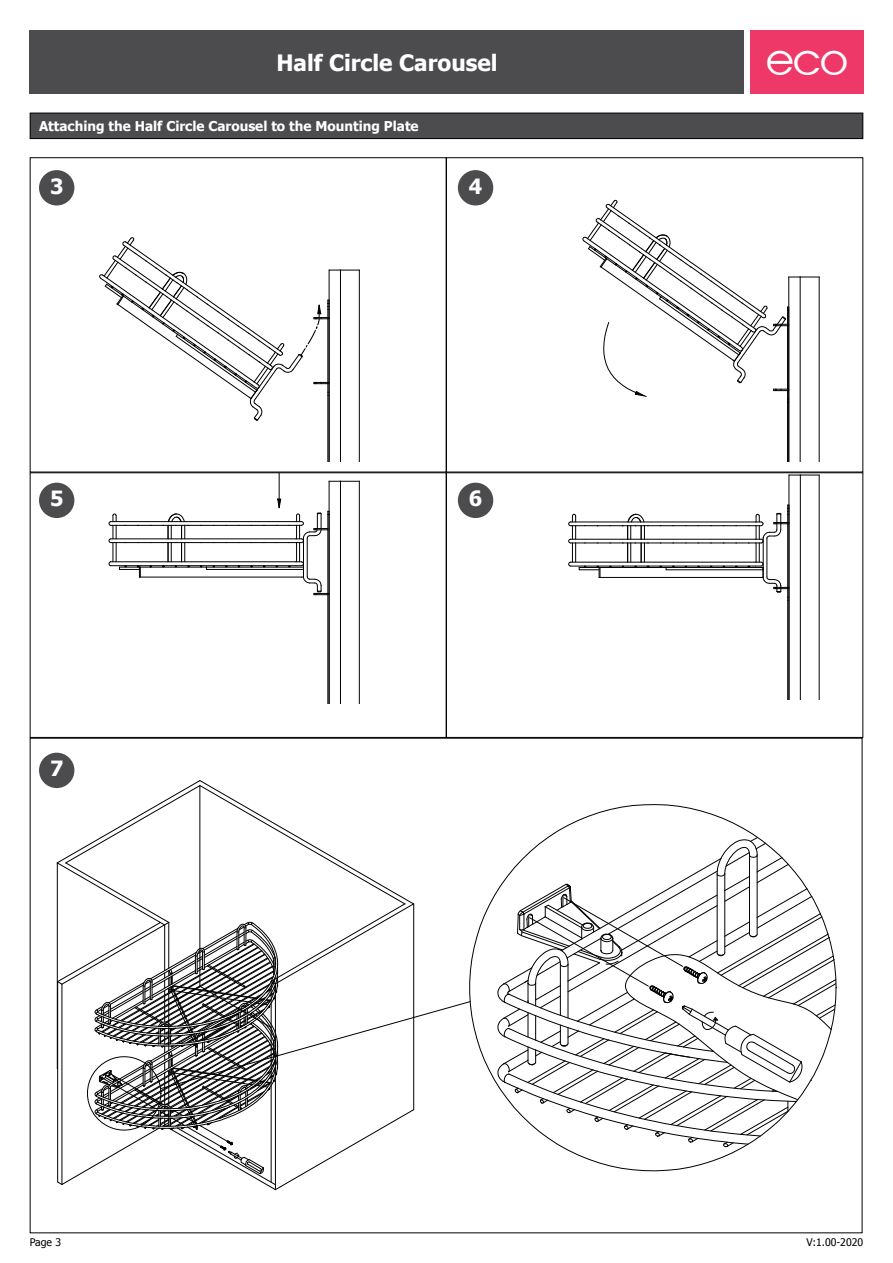
<style>
.page{position:relative;width:893px;height:1263px;background:#fff}
.page>*{position:absolute;margin:0;border:0;box-sizing:border-box;transform-origin:0 0}
.t1{font:44.4px "Avant Garde";color:#fff}
.t2{font:700 22.5px "Tahoma";color:#fff}
.t3{font:700 21px "Tahoma";color:#fff}
.t4{font:700 13.5px "Tahoma";color:#fff}
.t5{font:10.5px "Tahoma";color:#000}
</style>
<div class="page">
<div style="left:30px;top:113px;width:833px;height:26px;background:#4c4c4e"></div>
<div style="left:30px;top:113px;width:833px;height:26px;border:1px solid #000"></div>
<div style="left:30px;top:30px;width:714px;height:64px;background:#4c4c4e"></div>
<div style="left:750px;top:30px;width:114px;height:64px;background:#ee3968"></div>
<hr style="left:359px;top:270px;width:1px;height:191px;background:#010101">
<hr style="left:340px;top:270px;width:1px;height:191px;background:#010101">
<hr style="left:329px;top:382px;width:1px;height:79px;background:#010101">
<hr style="left:328px;top:384px;width:1px;height:77px;background:#010101">
<svg style="left:99px;top:237px;width:260px;height:184px"></svg>
<hr style="left:819px;top:475px;width:1px;height:224px;background:#010101">
<hr style="left:800px;top:475px;width:1px;height:224px;background:#010101">
<svg style="left:790px;top:475px;width:29px;height:1px"></svg>
<hr style="left:789px;top:475px;width:1px;height:224px;background:#010101">
<hr style="left:787px;top:589px;width:1px;height:110px;background:#010101">
<svg style="left:568px;top:505px;width:222px;height:96px"></svg>
<hr style="left:819px;top:277px;width:1px;height:184px;background:#010101">
<hr style="left:800px;top:277px;width:1px;height:184px;background:#010101">
<hr style="left:788px;top:389px;width:1px;height:72px;background:#010101">
<hr style="left:787px;top:391px;width:1px;height:70px;background:#010101">
<svg style="left:582px;top:200px;width:237px;height:203px"></svg>
<hr style="left:359px;top:481px;width:1px;height:223px;background:#010101">
<hr style="left:340px;top:481px;width:1px;height:223px;background:#010101">
<svg style="left:330px;top:481px;width:29px;height:1px"></svg>
<hr style="left:329px;top:481px;width:1px;height:223px;background:#010101">
<hr style="left:328px;top:595px;width:1px;height:109px;background:#010101">
<hr style="left:279px;top:473px;width:1px;height:35px;background:#010101">
<svg style="left:108px;top:498px;width:222px;height:97px"></svg>
<svg style="left:471px;top:804px;width:287px;height:367px"></svg>
<svg style="left:56px;top:780px;width:415px;height:410px"></svg>
<svg style="left:497px;top:837px;width:340px;height:310px"></svg>
<div style="left:446px;top:157px;width:417px;height:315px;border:1px solid #000"></div>
<div style="left:30px;top:472px;width:416px;height:266px;border:1px solid #000"></div>
<div style="left:446px;top:472px;width:417px;height:266px;border:1px solid #000"></div>
<div style="left:39px;top:170px;width:35px;height:35px;background:#4c4c4e;border-radius:50%"></div>
<div style="left:458px;top:170px;width:35px;height:35px;background:#4c4c4e;border-radius:50%"></div>
<div style="left:39px;top:483px;width:35px;height:35px;background:#4c4c4e;border-radius:50%"></div>
<div style="left:458px;top:483px;width:35px;height:35px;background:#4c4c4e;border-radius:50%"></div>
<div style="left:39px;top:753px;width:35px;height:35px;background:#4c4c4e;border-radius:50%"></div>
<h2 class="t2" style="left:276px;top:47px;width:223px">Half Circle Carousel</h2>
<h1 class="t1" style="left:765px;top:31px;width:85px">eco</h1>
<p class="t4" style="left:39px;top:117px;width:381px">Attaching the Half Circle Carousel to the Mounting Plate</p>
<h3 class="t3" style="left:50px;top:171px;width:15px">3</h3>
<h3 class="t3" style="left:469px;top:171px;width:15px">4</h3>
<h3 class="t3" style="left:50px;top:484px;width:15px">5</h3>
<h3 class="t3" style="left:469px;top:484px;width:15px">6</h3>
<h3 class="t3" style="left:50px;top:754px;width:15px">7</h3>
<p class="t5" style="left:30px;top:1234px;width:33px">Page 3</p>
<p class="t5" style="left:806px;top:1234px;width:58px">V:1.00-2020</p>
</div>
